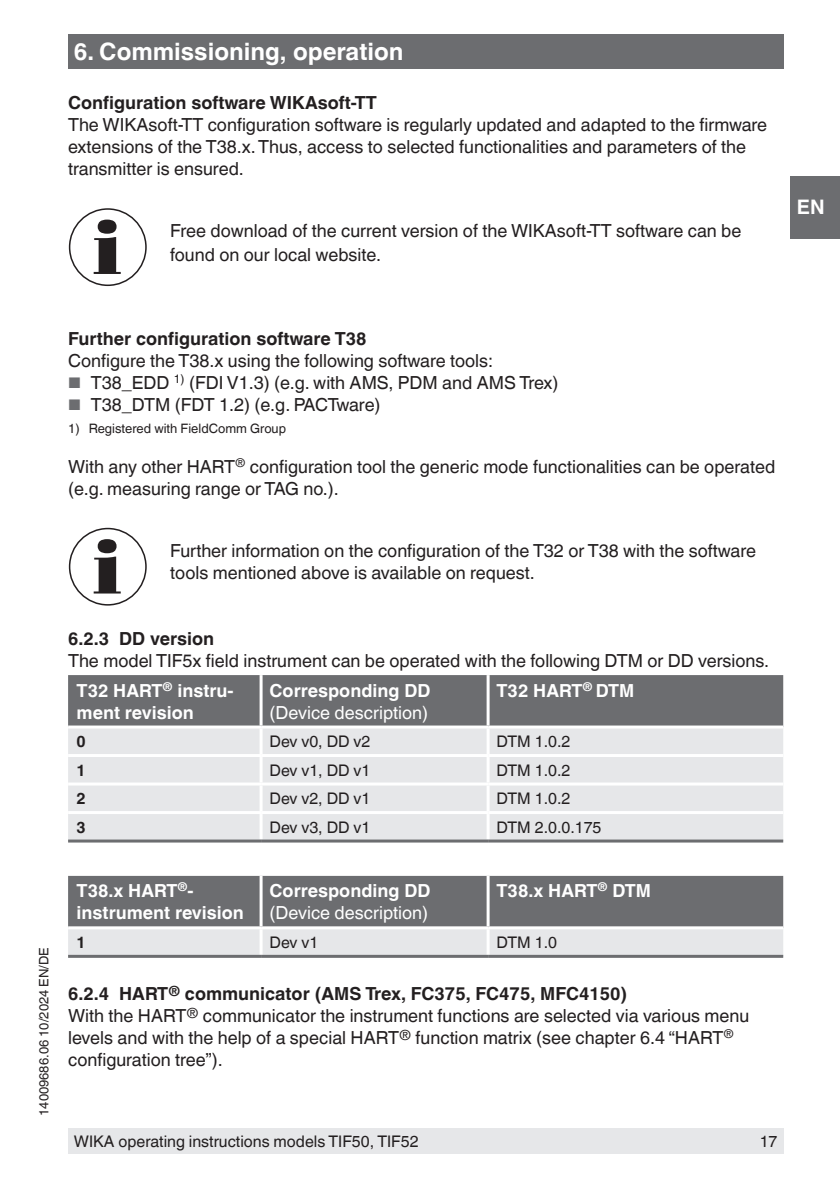
<style>
.page{position:relative;width:840px;height:1191px;background:#fff}
.page>*{position:absolute;margin:0;border:0;box-sizing:border-box;transform-origin:0 0}
.t1{font:700 24px "Helvetica World";color:#fff}
.t2{font:700 20px "Helvetica World";color:#fff}
.t3{font:18px/22px "Helvetica World";color:#231f20}
.t4{font:700 18px/22px "Helvetica World";color:#fff}
.t5{font:700 18px "Helvetica World";color:#231f20}
.t6{font:18px "Helvetica World";color:#fff}
.t7{font:18px "Helvetica World";letter-spacing:-.02em;color:#231f20}
.t8{font:16px "Helvetica World";color:#231f20}
.t9{font:700 16px "Helvetica World";color:#231f20}
.t10{font:13px "Helvetica World";color:#231f20}
.s1{font-size:15.4px;color:#6c6d70}
.s2{font-weight:700;color:#fff}
.s3{font-weight:700}
</style>
<div class="page">
<div style="left:68px;top:1128px;width:714px;height:26px;background:#e6e7e9"></div>
<div style="left:68px;top:34px;width:714px;height:34px;background:#6c6d70"></div>
<div style="left:790px;top:176px;width:49px;height:62px;background:#6c6d70"></div>
<div style="left:68px;top:675px;width:714px;height:50px;background:#6c6d70"></div>
<div style="left:68px;top:728px;width:714px;height:111px;background:#e6e7e9"></div>
<hr style="left:259px;top:675px;width:3px;height:50px;background:#fff">
<hr style="left:486px;top:675px;width:3px;height:50px;background:#fff">
<hr style="left:259px;top:728px;width:3px;height:26px;background:#fff">
<hr style="left:486px;top:728px;width:3px;height:26px;background:#fff">
<hr style="left:68px;top:754px;width:193px;height:3px;background:#fff">
<hr style="left:261px;top:754px;width:227px;height:3px;background:#fff">
<hr style="left:259px;top:757px;width:3px;height:25px;background:#fff">
<hr style="left:488px;top:754px;width:294px;height:3px;background:#fff">
<hr style="left:486px;top:757px;width:3px;height:25px;background:#fff">
<hr style="left:68px;top:782px;width:193px;height:3px;background:#fff">
<hr style="left:261px;top:782px;width:227px;height:3px;background:#fff">
<hr style="left:259px;top:785px;width:3px;height:26px;background:#fff">
<hr style="left:488px;top:782px;width:294px;height:3px;background:#fff">
<hr style="left:486px;top:785px;width:3px;height:26px;background:#fff">
<hr style="left:68px;top:811px;width:193px;height:3px;background:#fff">
<hr style="left:261px;top:811px;width:227px;height:3px;background:#fff">
<hr style="left:259px;top:814px;width:3px;height:25px;background:#fff">
<hr style="left:488px;top:811px;width:294px;height:3px;background:#fff">
<hr style="left:486px;top:814px;width:3px;height:25px;background:#fff">
<hr style="left:68px;top:839px;width:193px;height:3px;background:#6c6d70">
<hr style="left:261px;top:839px;width:227px;height:3px;background:#6c6d70">
<hr style="left:488px;top:839px;width:294px;height:3px;background:#6c6d70">
<svg style="left:68px;top:876px;width:714px;height:78px;background:#949598"></svg>
<hr style="left:259px;top:876px;width:3px;height:50px;background:#fff">
<hr style="left:486px;top:876px;width:3px;height:50px;background:#fff">
<hr style="left:259px;top:929px;width:3px;height:25px;background:#fff">
<hr style="left:486px;top:929px;width:3px;height:25px;background:#fff">
<hr style="left:68px;top:926px;width:193px;height:3px;background:#fff">
<hr style="left:261px;top:926px;width:227px;height:3px;background:#fff">
<hr style="left:488px;top:926px;width:294px;height:3px;background:#fff">
<hr style="left:68px;top:954px;width:193px;height:3px;background:#6c6d70">
<hr style="left:261px;top:954px;width:227px;height:3px;background:#6c6d70">
<hr style="left:488px;top:954px;width:294px;height:3px;background:#6c6d70">
<svg style="left:94px;top:220px;width:27px;height:54px"></svg>
<div style="left:69px;top:208px;width:78px;height:78px;border:2px solid #231f20;border-radius:50%"></div>
<svg style="left:94px;top:539px;width:27px;height:54px"></svg>
<div style="left:69px;top:528px;width:78px;height:77px;border:2px solid #231f20;border-radius:50%"></div>
<h1 class="t1" style="left:74px;top:37px;width:331px">6. Commissioning, operation</h1>
<p class="t5" style="left:68px;top:93px;width:310px">Configuration software WIKAsoft-TT</p>
<p class="t3" style="left:68px;top:114px;width:700px">The WIKAsoft-TT configuration software is regularly updated and adapted to the firmware extensions of the T38.x. Thus, access to selected functionalities and parameters of the transmitter is ensured.</p>
<p class="t3" style="left:170px;top:219px;width:572px;line-height:24px">Free download of the current version of the WIKAsoft-TT software can be found on our local website.</p>
<p class="t2" style="left:796px;top:196px;width:29px">EN</p>
<p class="t5" style="left:68px;top:328px;width:300px">Further configuration software T38</p>
<p class="t3" style="left:68px;top:350px;width:426px">Configure the T38.x using the following software tools:</p>
<p class="t3" style="left:68px;top:372px;width:491px"><span class="s1">■</span> T38_EDD <sup>1)</sup> (FDI V1.3) (e.g. with AMS, PDM and AMS Trex)</p>
<p class="t7" style="left:68px;top:394px;width:314px"><span class="s1">■</span> T38_DTM (FDT 1.2) (e.g. PACTware)</p>
<p class="t10" style="left:68px;top:420px;width:219px">1) Registered with FieldComm Group</p>
<p class="t3" style="left:68px;top:456px;width:708px">With any other HART<sup>®</sup> configuration tool the generic mode functionalities can be operated (e.g. measuring range or TAG no.).</p>
<p class="t3" style="left:170px;top:539px;width:587px">Further information on the configuration of the T32 or T38 with the software tools mentioned above is available on request.</p>
<p class="t10" style="left:37px;top:1115px;width:170px;rotate:-90deg">14009686.06 10/2024 EN/DE</p>
<p class="t5" style="left:68px;top:628px;width:148px">6.2.3 DD version</p>
<p class="t3" style="left:77px;top:645px;width:693px;line-height:30px;text-indent:-8px">The model TIF5x field instrument can be operated with the following DTM or DD versions.<br><span class="s2">T32 HART</span><sup>®</sup> <span class="s2">instru-</span></p>
<p class="t4" style="left:77px;top:701px;width:119px">ment revision</p>
<p class="t4" style="left:496px;top:679px;width:139px">T32 HART<sup>®</sup> DTM</p>
<p class="t4" style="left:269px;top:679px;width:162px">Corresponding DD</p>
<p class="t6" style="left:269px;top:702px;width:160px">(Device description)</p>
<p class="t9" style="left:77px;top:732px;width:11px">0</p>
<p class="t8" style="left:269px;top:732px;width:102px">Dev v0, DD v2</p>
<p class="t8" style="left:496px;top:732px;width:75px">DTM 1.0.2</p>
<p class="t9" style="left:77px;top:760px;width:11px">1</p>
<p class="t8" style="left:269px;top:760px;width:102px">Dev v1, DD v1</p>
<p class="t8" style="left:496px;top:760px;width:75px">DTM 1.0.2</p>
<p class="t9" style="left:77px;top:789px;width:11px">2</p>
<p class="t8" style="left:269px;top:789px;width:102px">Dev v2, DD v1</p>
<p class="t8" style="left:496px;top:789px;width:75px">DTM 1.0.2</p>
<p class="t9" style="left:77px;top:817px;width:11px">3</p>
<p class="t8" style="left:269px;top:817px;width:102px">Dev v3, DD v1</p>
<p class="t8" style="left:496px;top:817px;width:106px">DTM 2.0.0.175</p>
<p class="t4" style="left:77px;top:880px;width:169px">T38.x HART<sup>®</sup>- instrument revision</p>
<p class="t4" style="left:269px;top:880px;width:162px">Corresponding DD</p>
<p class="t6" style="left:269px;top:902px;width:160px">(Device description)</p>
<p class="t4" style="left:496px;top:880px;width:156px">T38.x HART<sup>®</sup> DTM</p>
<p class="t9" style="left:77px;top:933px;width:11px">1</p>
<p class="t8" style="left:269px;top:933px;width:50px">Dev v1</p>
<p class="t8" style="left:496px;top:933px;width:62px">DTM 1.0</p>
<p class="t3" style="left:68px;top:983px;width:682px"><span class="s3">6.2.4 HART</span><sup>®</sup> <span class="s3">communicator (AMS Trex, FC375, FC475, MFC4150)<br></span>With the HART<sup>®</sup> communicator the instrument functions are selected via various menu levels and with the help of a special HART<sup>®</sup> function matrix (see chapter 6.4 “HART<sup>® </sup>configuration tree”).</p>
<p class="t8" style="left:74px;top:1132px;width:346px">WIKA operating instructions models TIF50, TIF52</p>
<p class="t8" style="left:759px;top:1132px;width:19px">17</p>
</div>
